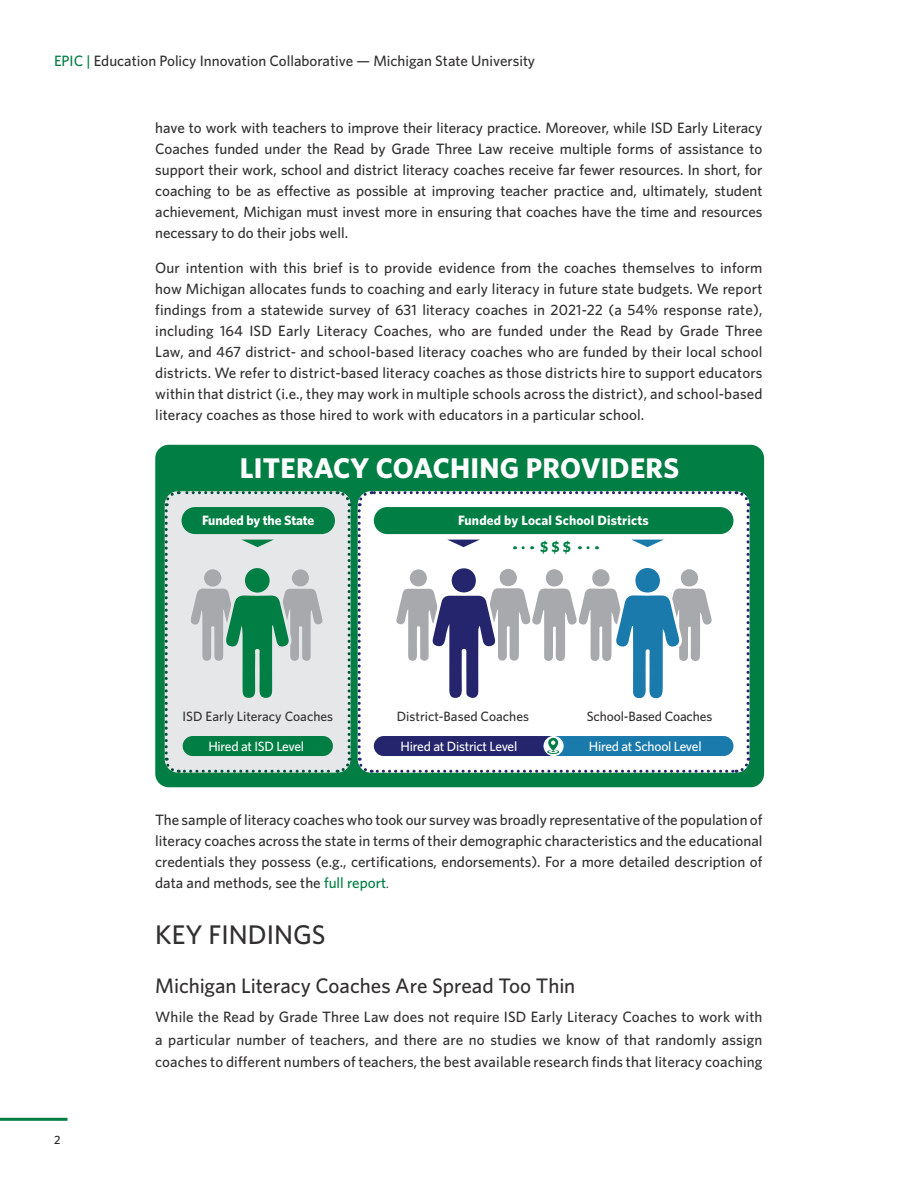
<style>
.page{position:relative;width:918px;height:1188px;background:#fff}
.page>*{position:absolute;margin:0;border:0;box-sizing:border-box;transform-origin:0 0}
.t1{font:700 28.5px "Whitney";letter-spacing:.01em;color:#fff}
.Header1{font:500 27px "Whitney";color:#312f30}
.Header2{font:500 21px "Whitney";letter-spacing:-.005em;color:#312f30}
.BodyCopy{font:500 15px/21px "Whitney";color:#312f30;text-align:justify}
.t2{font:700 15px "Whitney";color:#007e43}
.BodyCopy-2{font:500 13.5px "Whitney";color:#312f30}
.BodyCopy-3{font:500 13.5px "Whitney";letter-spacing:-.02em;color:#fff}
.t3{font:700 13.5px "Whitney";letter-spacing:.01em;color:#fff}
.t4{font:700 13.5px "Whitney";letter-spacing:-.01em;color:#fff}
.t5{font:500 12px "Whitney";color:#231f20}
.s1{color:#007e43}
.s2{font-size:12px}
</style>
<div class="page">
<hr style="left:0;top:1118px;width:68px;height:3px;background:#007e43">
<div style="left:155px;top:445px;width:609px;height:342px;background:#007e43;border-radius:14px"></div>
<svg style="left:164px;top:491px;width:587px;height:282px;background:#b3cbc9"></svg>
<p class="BodyCopy" style="left:54px;top:50px;width:483px"><span class="s1">EPIC |</span> Education Policy Innovation Collaborative — Michigan State University</p>
<p class="BodyCopy" style="left:155px;top:118px;width:609px">have to work with teachers to improve their literacy practice. Moreover, while ISD Early Literacy Coaches funded under the Read by Grade Three Law receive multiple forms of assistance to support their work, school and district literacy coaches receive far fewer resources. In short, for coaching to be as effective as possible at improving teacher practice and, ultimately, student achievement, Michigan must invest more in ensuring that coaches have the time and resources necessary to do their jobs well.</p>
<p class="BodyCopy" style="left:155px;top:257px;width:609px">Our intention with this brief is to provide evidence from the coaches themselves to inform how Michigan allocates funds to coaching and early literacy in future state budgets. We report findings from a statewide survey of 631 literacy coaches in 2021-22 (a 54% response rate), including 164 ISD Early Literacy Coaches, who are funded under the Read by Grade Three Law, and 467 district- and school-based literacy coaches who are funded by their local school districts. We refer to district-based literacy coaches as those districts hire to support educators within that district (i.e., they may work in multiple schools across the district), and school-based literacy coaches as those hired to work with educators in a particular school.</p>
<p class="t1" style="left:240px;top:449px;width:441px">LITERACY COACHING PROVIDERS</p>
<p class="t4" style="left:202px;top:512px;width:114px">Funded by the State</p>
<p class="t3" style="left:458px;top:511px;width:192px">Funded by Local School Districts</p>
<p class="t2" style="left:540px;top:536px;width:32px">$ $ $</p>
<p class="BodyCopy-2" style="left:183px;top:707px;width:152px">ISD Early Literacy Coaches</p>
<p class="BodyCopy-3" style="left:208px;top:737px;width:97px">Hired at ISD Level</p>
<p class="BodyCopy-3" style="left:401px;top:737px;width:118px">Hired at District Level</p>
<p class="BodyCopy-3" style="left:589px;top:737px;width:114px">Hired at School Level</p>
<p class="BodyCopy-2" style="left:397px;top:707px;width:134px">District-Based Coaches</p>
<p class="BodyCopy-2" style="left:587px;top:707px;width:127px">School-Based Coaches</p>
<p class="t5" style="left:54px;top:1131px;width:8px">2</p>
<p class="BodyCopy" style="left:155px;top:809px;width:609px">The sample of literacy coaches who took our survey was broadly representative of the population of literacy coaches across the state in terms of their demographic characteristics and the educational credentials they possess (e.g., certifications, endorsements). For a more detailed description of data and methods, see the <span class="s1">full report</span><span class="s2">.</span></p>
<p class="Header1" style="left:155px;top:917px;width:172px">KEY FINDINGS</p>
<p class="Header2" style="left:155px;top:972px;width:422px">Michigan Literacy Coaches Are Spread Too Thin</p>
<p class="BodyCopy" style="left:155px;top:1006px;width:609px;line-height:22.5px">While the Read by Grade Three Law does not require ISD Early Literacy Coaches to work with a particular number of teachers, and there are no studies we know of that randomly assign coaches to different numbers of teachers, the best available research finds that literacy coaching</p>
</div>
